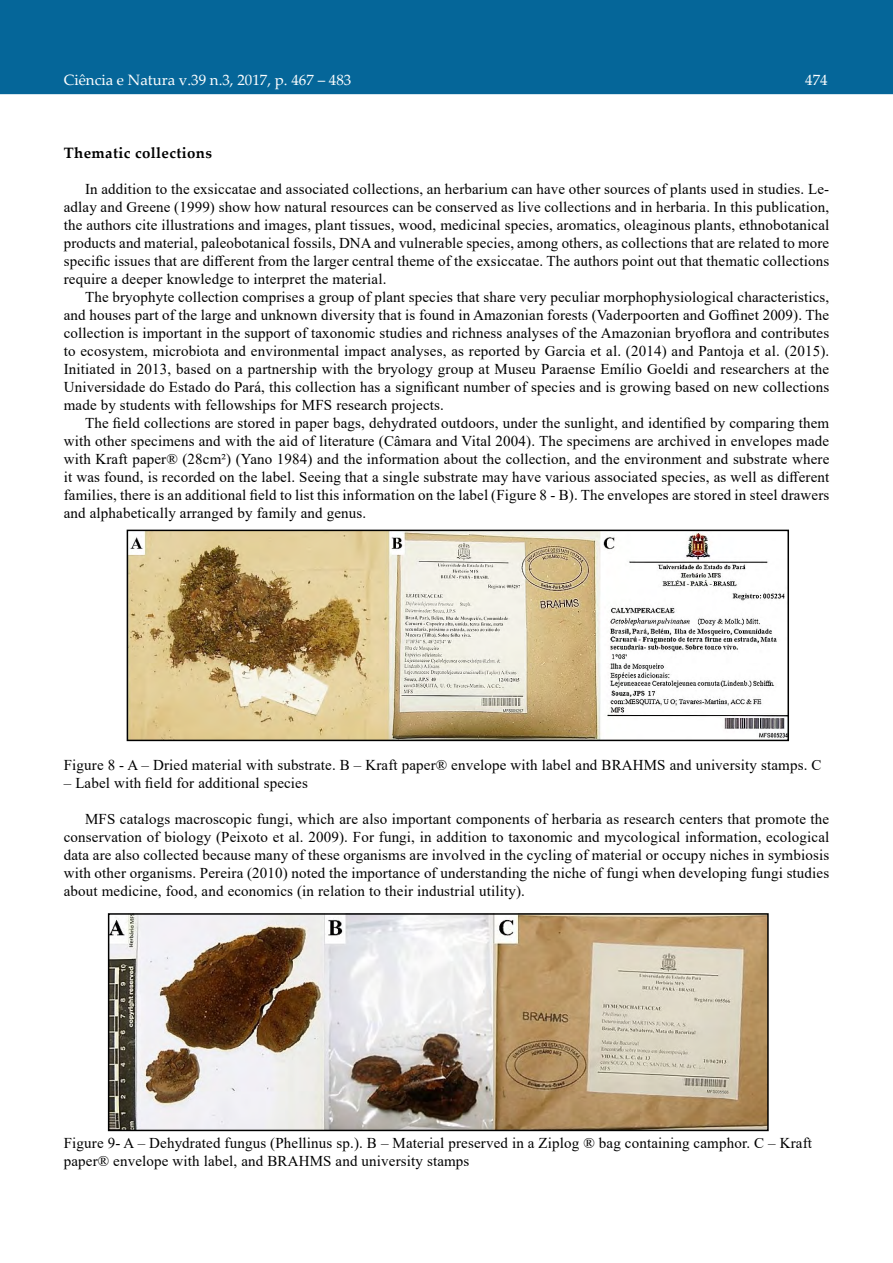
<style>
.page{position:relative;width:893px;height:1263px;background:#fff}
.page>*{position:absolute;margin:0;border:0;box-sizing:border-box;transform-origin:0 0}
.t1{font:15px/18px "Times New Roman";letter-spacing:.01em;color:#000;text-align:justify}
.t2{font:15px "Palatino Linotype";color:#fff}
.t3{font:700 15px "Palatino Linotype";letter-spacing:.025em;color:#000}
</style>
<div class="page">
<div style="left:0;top:0;width:893px;height:94px;background:#056699"></div>
<img style="left:130px;top:533px;width:656px;height:205px">
<div style="left:127px;top:530px;width:662px;height:211px;border:2px solid #000"></div>
<img style="left:111px;top:916px;width:655px;height:212px">
<div style="left:108px;top:913px;width:661px;height:218px;border:2px solid #000"></div>
<p class="t2" style="left:64px;top:70px;width:289px">Ciência e Natura v.39 n.3, 2017, p. 467 – 483</p>
<p class="t2" style="left:805px;top:70px;width:24px">474</p>
<p class="t3" style="left:64px;top:143px;width:150px">Thematic collections</p>
<p class="t1" style="left:64px;top:180px;width:767px;text-indent:21px">In addition to the exsiccatae and associated collections, an herbarium can have other sources of plants used in studies. Le&shy;adlay and Greene (1999) show how natural resources can be conserved as live collections and in herbaria. In this publication, the authors cite illustrations and images, plant tissues, wood, medicinal species, aromatics, oleaginous plants, ethnobotanical products and material, paleobotanical fossils, DNA and vulnerable species, among others, as collections that are related to more specific issues that are different from the larger central theme of the exsiccatae. The authors point out that thematic collections require a deeper knowledge to interpret the material.</p>
<p class="t1" style="left:64px;top:288px;width:767px;text-indent:21px">The bryophyte collection comprises a group of plant species that share very peculiar morphophysiological characteristics, and houses part of the large and unknown diversity that is found in Amazonian forests (Vaderpoorten and Goffinet 2009). The collection is important in the support of taxonomic studies and richness analyses of the Amazonian bryoflora and contributes to ecosystem, microbiota and environmental impact analyses, as reported by Garcia et al. (2014) and Pantoja et al. (2015).<br>Initiated in 2013, based on a partnership with the bryology group at Museu Paraense Emílio Goeldi and researchers at the Universidade do Estado do Pará, this collection has a significant number of species and is growing based on new collections made by students with fellowships for MFS research projects.</p>
<p class="t1" style="left:64px;top:414px;width:767px;text-indent:21px">The field collections are stored in paper bags, dehydrated outdoors, under the sunlight, and identified by comparing them with other specimens and with the aid of literature (Câmara and Vital 2004). The specimens are archived in envelopes made with Kraft paper® (28cm²) (Yano 1984) and the information about the collection, and the environment and substrate where it was found, is recorded on the label. Seeing that a single substrate may have various associated species, as well as different families, there is an additional field to list this information on the label (Figure 8 - B). The envelopes are stored in steel drawers and alphabetically arranged by family and genus.</p>
<p class="t1" style="left:64px;top:756px;width:759px">Figure 8 - A – Dried material with substrate. B – Kraft paper® envelope with label and BRAHMS and university stamps. C</p>
<p class="t1" style="left:64px;top:774px;width:246px">– Label with field for additional species</p>
<p class="t1" style="left:64px;top:810px;width:767px;text-indent:21px">MFS catalogs macroscopic fungi, which are also important components of herbaria as research centers that promote the conservation of biology (Peixoto et al. 2009). For fungi, in addition to taxonomic and mycological information, ecological data are also collected because many of these organisms are involved in the cycling of material or occupy niches in symbiosis with other organisms. Pereira (2010) noted the importance of understanding the niche of fungi when developing fungi studies about medicine, food, and economics (in relation to their industrial utility).</p>
<p class="t1" style="left:64px;top:1134px;width:750px">Figure 9- A – Dehydrated fungus (Phellinus sp.). B – Material preserved in a Ziplog ® bag containing camphor. C – Kraft paper® envelope with label, and BRAHMS and university stamps</p>
</div>
